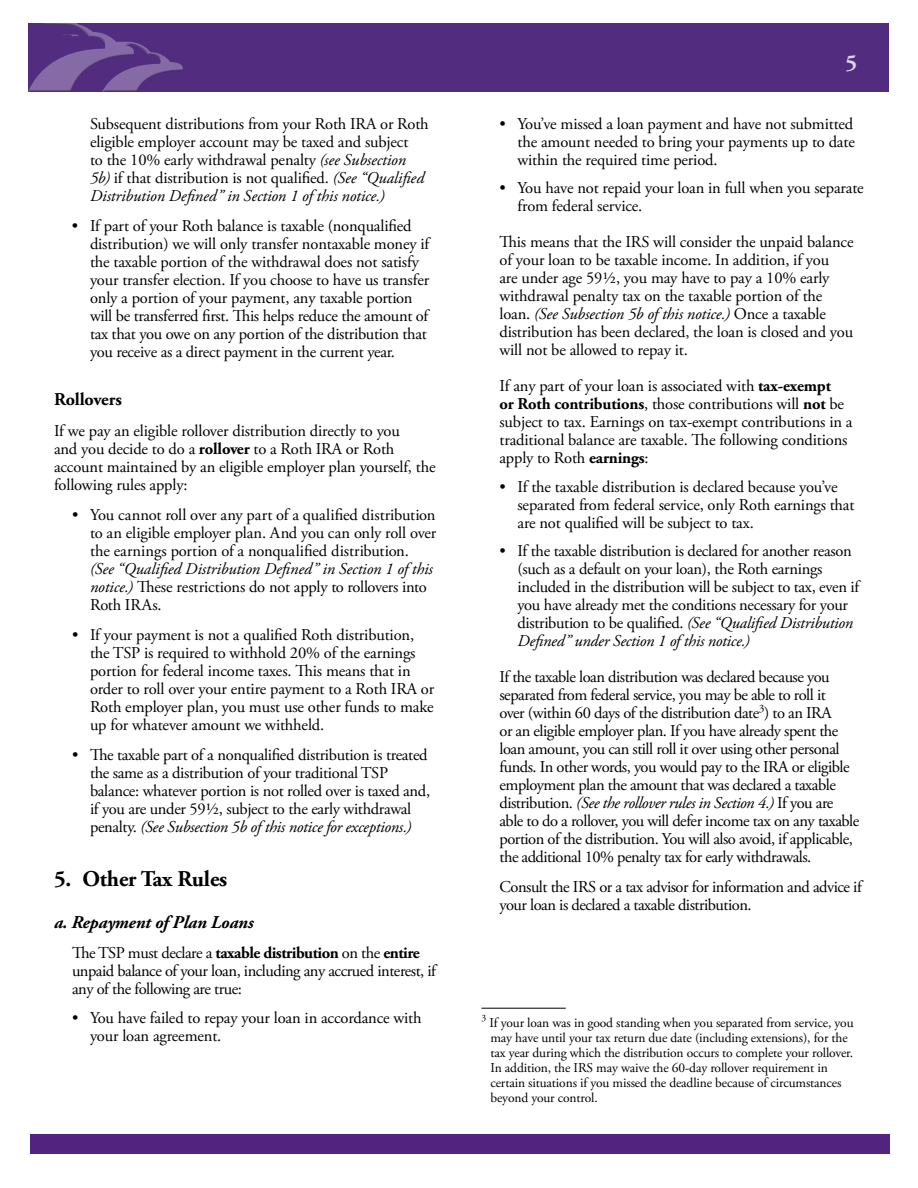
<style>
.page{position:relative;width:918px;height:1188px;background:#fff}
.page>*{position:absolute;margin:0;border:0;box-sizing:border-box;transform-origin:0 0}
.t1{font:700 22.5px "Adobe Garamond Pro";letter-spacing:-.01em;color:#000}
.t2{font:700 22.5px "Adobe Garamond Pro";color:#dcd3e5}
.t3{font:italic 700 18px "Adobe Garamond Pro";letter-spacing:-.01em;color:#000}
.t4{font:700 18px "Adobe Garamond Pro";letter-spacing:-.015em;color:#000}
.t5{font:16.5px/18px "Adobe Garamond Pro";letter-spacing:-.01em;color:#000}
.t6{font:16.5px/18px "Adobe Garamond Pro";letter-spacing:-.03em;color:#000}
.t7{font:italic 16.5px/18px "Adobe Garamond Pro";letter-spacing:-.005em;color:#000}
.t8{font:13.5px/15px "Adobe Garamond Pro";letter-spacing:-.01em;color:#000}
.s1{font-style:italic}
.s2{font-weight:700}
.s3{font-style:normal}
</style>
<div class="page">
<div style="left:29px;top:23px;width:860px;height:68px;background:#522c7f"></div>
<div style="left:27px;top:22px;width:157px;height:70px;background:#fff;opacity:.75"></div>
<div style="left:27px;top:24px;width:158px;height:68px;background:#000;opacity:.75"></div>
<div style="left:30px;top:1134px;width:860px;height:20px;background:#52247f"></div>
<hr style="left:482px;top:1008px;width:84px;height:1px;background:#000">
<p class="t5" style="left:90px;top:115px;width:340px">Subsequent distributions from your Roth IRA or Roth eligible employer account may be taxed and subject<br>to the 10% early withdrawal penalty <span class="s1">(see Subsection 5b)</span> if that distribution is not qualified. <span class="s1">(See “Qualified Distribution Defined” in Section 1 of this notice.)</span></p>
<p class="t5" style="left:90px;top:217px;width:341px;text-indent:-18px">• If part of your Roth balance is taxable (nonqualified distribution) we will only transfer nontaxable money if the taxable portion of the withdrawal does not satisfy your transfer election. If you choose to have us transfer only a portion of your payment, any taxable portion will be transferred first. This helps reduce the amount of tax that you owe on any portion of the distribution that you receive as a direct payment in the current year.</p>
<p class="t4" style="left:54px;top:389px;width:69px">Rollovers</p>
<p class="t5" style="left:54px;top:423px;width:383px">If we pay an eligible rollover distribution directly to you<br>and you decide to do a <span class="s2">rollover</span> to a Roth IRA or Roth account maintained by an eligible employer plan yourself, the following rules apply:</p>
<p class="t5" style="left:90px;top:507px;width:348px;text-align:justify;text-indent:-18px">• You cannot roll over any part of a qualified distribution to an eligible employer plan. And you can only roll over the earnings portion of a nonqualified distribution.</p>
<p class="t7" style="left:90px;top:561px;width:344px">(See “Qualified Distribution Defined” in Section 1 of this notice.) <span class="s3">These restrictions do not apply to rollovers into<br>Roth IRAs.</span></p>
<p class="t5" style="left:90px;top:627px;width:346px;text-indent:-18px">• If your payment is not a qualified Roth distribution, the TSP is required to withhold 20% of the earnings portion for federal income taxes. This means that in order to roll over your entire payment to a Roth IRA or Roth employer plan, you must use other funds to make up for whatever amount we withheld.</p>
<p class="t5" style="left:90px;top:747px;width:342px;text-indent:-18px">• The taxable part of a nonqualified distribution is treated the same as a distribution of your traditional TSP balance: whatever portion is not rolled over is taxed and, if you are under 59 ½, subject to the early withdrawal penalty. <span class="s1">(See Subsection 5b of this notice for exceptions.)</span></p>
<h1 class="t1" style="left:54px;top:866px;width:175px">5. Other Tax Rules</h1>
<p class="t3" style="left:54px;top:912px;width:201px">a. Repayment of Plan Loans</p>
<p class="t6" style="left:72px;top:945px;width:366px">The TSP must declare a <span class="s2">taxable distribution</span> on the <span class="s2">entire </span>unpaid balance of your loan, including any accrued interest, if any of the following are true:</p>
<p class="t5" style="left:90px;top:1009px;width:333px;text-indent:-18px">• You have failed to repay your loan in accordance with your loan agreement.</p>
<h1 class="t2" style="left:846px;top:50px;width:13px">5</h1>
<p class="t5" style="left:518px;top:115px;width:339px;text-align:justify;text-indent:-18px">• You’ve missed a loan payment and have not submitted the amount needed to bring your payments up to date within the required time period.</p>
<p class="t5" style="left:518px;top:180px;width:348px;text-indent:-18px">• You have not repaid your loan in full when you separate from federal service.</p>
<p class="t5" style="left:499px;top:234px;width:356px">This means that the IRS will consider the unpaid balance of your loan to be taxable income. In addition, if you<br>are under age 59 ½, you may have to pay a 10% early withdrawal penalty tax on the taxable portion of the loan. <span class="s1">(See Subsection 5b of this notice.)</span> Once a taxable distribution has been declared, the loan is closed and you will not be allowed to repay it.</p>
<p class="t5" style="left:499px;top:378px;width:355px">If any part of your loan is associated with <span class="s2">tax-exempt<br>or Roth contributions</span>, those contributions will <span class="s2">not</span> be subject to tax. Earnings on tax-exempt contributions in a traditional balance are taxable. The following conditions apply to Roth <span class="s2">earnings</span>:</p>
<p class="t5" style="left:518px;top:478px;width:338px;text-indent:-18px">• If the taxable distribution is declared because you’ve separated from federal service, only Roth earnings that are not qualified will be subject to tax.</p>
<p class="t5" style="left:518px;top:543px;width:343px;text-indent:-18px">• If the taxable distribution is declared for another reason (such as a default on your loan), the Roth earnings included in the distribution will be subject to tax, even if you have already met the conditions necessary for your distribution to be qualified. <span class="s1">(See “Qualified Distribution Defined” under Section 1 of this notice.)</span></p>
<p class="t6" style="left:499px;top:669px;width:361px">If the taxable loan distribution was declared because you separated from federal service, you may be able to roll it<br>over (within 60 days of the distribution date<sup>3</sup>) to an IRA<br>or an eligible employer plan. If you have already spent the loan amount, you can still roll it over using other personal funds. In other words, you would pay to the IRA or eligible employment plan the amount that was declared a taxable distribution. <span class="s1">(See the rollover rules in Section 4.)</span> If you are able to do a rollover, you will defer income tax on any taxable portion of the distribution. You will also avoid, if applicable, the additional 10% penalty tax for early withdrawals.</p>
<p class="t6" style="left:499px;top:879px;width:364px">Consult the IRS or a tax advisor for information and advice if your loan is declared a taxable distribution.</p>
<p class="t8" style="left:491px;top:1015px;width:365px;text-indent:-9px"><sup>3</sup> If your loan was in good standing when you separated from service, you may have until your tax return due date (including extensions), for the tax year during which the distribution occurs to complete your rollover.<br>In addition, the IRS may waive the 60-day rollover requirement in certain situations if you missed the deadline because of circumstances beyond your control.</p>
</div>
